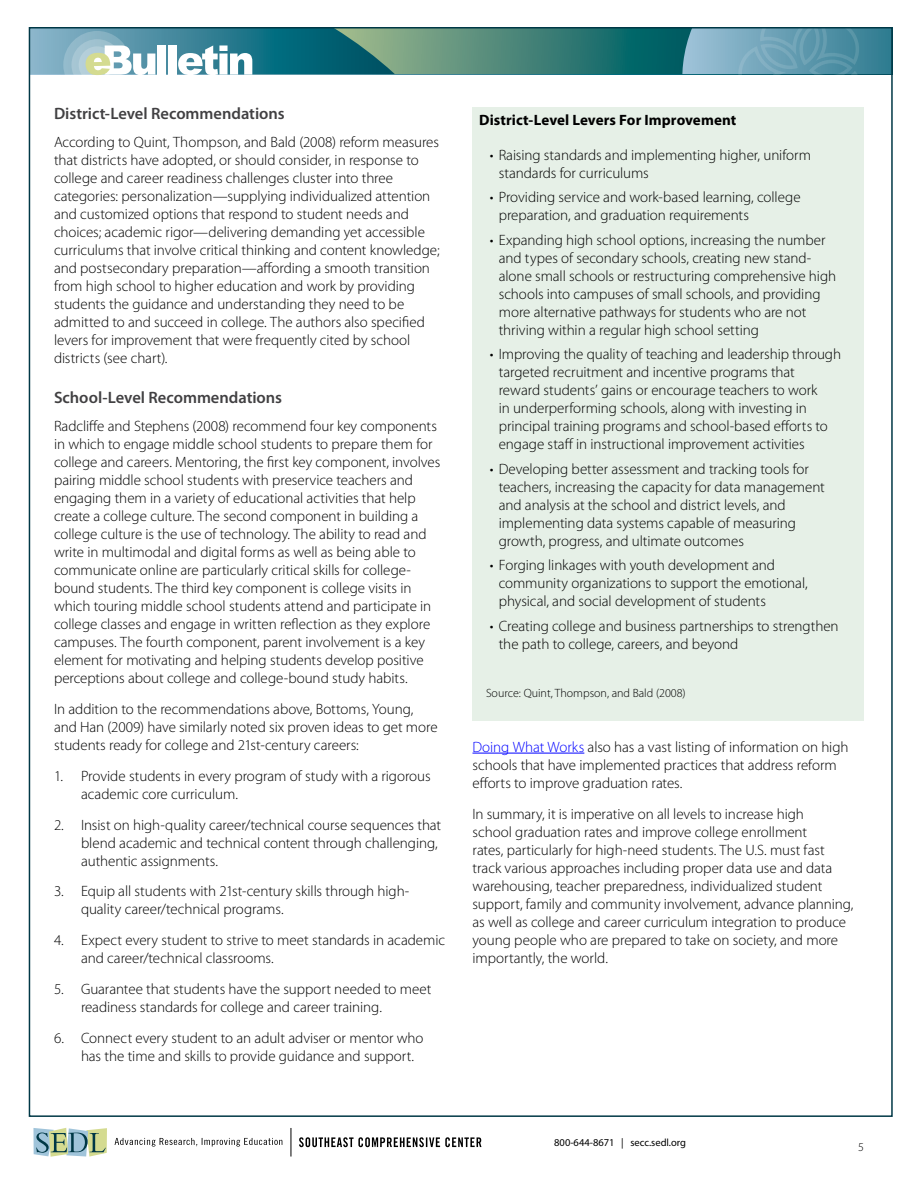
<style>
.page{position:relative;width:918px;height:1188px;background:#fff}
.page>*{position:absolute;margin:0;border:0;box-sizing:border-box;transform-origin:0 0}
.t1{font:600 16.5px "Myriad Pro";color:#414042}
.General-Body{font:300 15px/18px "Myriad Pro";letter-spacing:-.005em;color:#000}
.t2{font:700 15px "Myriad Pro";letter-spacing:.005em;color:#000}
.t3{font:300 12px "Myriad Pro";color:#000}
.t4{font:10.5px "Myriad Pro";color:#000}
.s1{color:#00f}
</style>
<div class="page">
<svg style="left:32px;top:30px;width:858px;height:45px;background:#579499"></svg>
<svg style="left:291px;top:1128px;width:1px;height:29px"></svg>
<svg style="left:115px;top:1138px;width:167px;height:9px"></svg>
<svg style="left:33px;top:1128px;width:74px;height:29px;background:#a3bcab"></svg>
<svg style="left:299px;top:1137px;width:182px;height:10px"></svg>
<hr style="left:472px;top:753px;width:112px;height:1px;background:#00f">
<div style="left:472px;top:107px;width:392px;height:614px;background:#e6f0e7"></div>
<p class="t1" style="left:54px;top:103px;width:232px">District-Level Recommendations</p>
<p class="General-Body" style="left:54px;top:133px;width:387px">According to Quint, Thompson, and Bald (2008) reform measures that districts have adopted, or should consider, in response to college and career readiness challenges cluster into three categories: personalization—supplying individualized attention and customized options that respond to student needs and choices; academic rigor—delivering demanding yet accessible curriculums that involve critical thinking and content knowledge; and postsecondary preparation—affording a smooth transition from high school to higher education and work by providing students the guidance and understanding they need to be admitted to and succeed in college. The authors also specified levers for improvement that were frequently cited by school districts (see chart).</p>
<p class="t1" style="left:54px;top:387px;width:230px">School-Level Recommendations</p>
<p class="General-Body" style="left:54px;top:417px;width:388px">Radcliffe and Stephens (2008) recommend four key components in which to engage middle school students to prepare them for college and careers. Mentoring, the first key component, involves pairing middle school students with preservice teachers and engaging them in a variety of educational activities that help create a college culture. The second component in building a college culture is the use of technology. The ability to read and write in multimodal and digital forms as well as being able to communicate online are particularly critical skills for college&shy;bound students. The third key component is college visits in which touring middle school students attend and participate in college classes and engage in written reflection as they explore campuses. The fourth component, parent involvement is a key element for motivating and helping students develop positive perceptions about college and college-bound study habits.</p>
<p class="General-Body" style="left:54px;top:700px;width:385px">In addition to the recommendations above, Bottoms, Young, and Han (2009) have similarly noted six proven ideas to get more students ready for college and 21st-century careers:</p>
<p class="General-Body" style="left:81px;top:767px;width:351px;text-indent:-27px">1. Provide students in every program of study with a rigorous academic core curriculum.</p>
<p class="General-Body" style="left:81px;top:816px;width:362px;text-indent:-27px">2. Insist on high-quality career/technical course sequences that blend academic and technical content through challenging, authentic assignments.</p>
<p class="General-Body" style="left:81px;top:883px;width:330px;text-indent:-27px">3. Equip all students with 21st-century skills through high&shy;quality career/technical programs.</p>
<p class="General-Body" style="left:81px;top:932px;width:366px;text-indent:-27px">4. Expect every student to strive to meet standards in academic and career/technical classrooms.</p>
<p class="General-Body" style="left:81px;top:981px;width:352px;text-indent:-27px">5. Guarantee that students have the support needed to meet readiness standards for college and career training.</p>
<p class="General-Body" style="left:81px;top:1030px;width:344px;text-indent:-27px">6. Connect every student to an adult adviser or mentor who has the time and skills to provide guidance and support.</p>
<p class="t2" style="left:479px;top:110px;width:259px">District-Level Levers For Improvement</p>
<p class="General-Body" style="left:499px;top:146px;width:314px;text-indent:-9px">• Raising standards and implementing higher, uniform standards for curriculums</p>
<p class="General-Body" style="left:499px;top:189px;width:303px;text-indent:-9px">• Providing service and work-based learning, college preparation, and graduation requirements</p>
<p class="General-Body" style="left:499px;top:231px;width:339px;text-indent:-9px">• Expanding high school options, increasing the number and types of secondary schools, creating new stand&shy;alone small schools or restructuring comprehensive high schools into campuses of small schools, and providing more alternative pathways for students who are not thriving within a regular high school setting</p>
<p class="General-Body" style="left:499px;top:346px;width:344px;text-indent:-9px">• Improving the quality of teaching and leadership through targeted recruitment and incentive programs that<br>reward students’ gains or encourage teachers to work<br>in underperforming schools, along with investing in principal training programs and school-based efforts to engage staff in instructional improvement activities</p>
<p class="General-Body" style="left:499px;top:460px;width:328px;text-indent:-9px">• Developing better assessment and tracking tools for teachers, increasing the capacity for data management and analysis at the school and district levels, and implementing data systems capable of measuring growth, progress, and ultimate outcomes</p>
<p class="General-Body" style="left:499px;top:557px;width:310px;text-indent:-9px">• Forging linkages with youth development and community organizations to support the emotional, physical, and social development of students</p>
<p class="General-Body" style="left:499px;top:617px;width:341px;text-indent:-9px">• Creating college and business partnerships to strengthen the path to college, careers, and beyond</p>
<p class="t3" style="left:486px;top:687px;width:201px">Source: Quint, Thompson, and Bald (2008)</p>
<p class="General-Body" style="left:472px;top:738px;width:377px"><span class="s1">Doing What Works</span> also has a vast listing of information on high schools that have implemented practices that address reform efforts to improve graduation rates.</p>
<p class="General-Body" style="left:472px;top:805px;width:383px">In summary, it is imperative on all levels to increase high<br>school graduation rates and improve college enrollment<br>rates, particularly for high-need students. The U.S. must fast track various approaches including proper data use and data warehousing, teacher preparedness, individualized student support, family and community involvement, advance planning, as well as college and career curriculum integration to produce young people who are prepared to take on society, and more importantly, the world.</p>
<p class="t4" style="left:554px;top:1136px;width:133px">800-644-8671 | secc.sedl.org</p>
<p class="t3" style="left:858px;top:1141px;width:7px">5</p>
</div>
